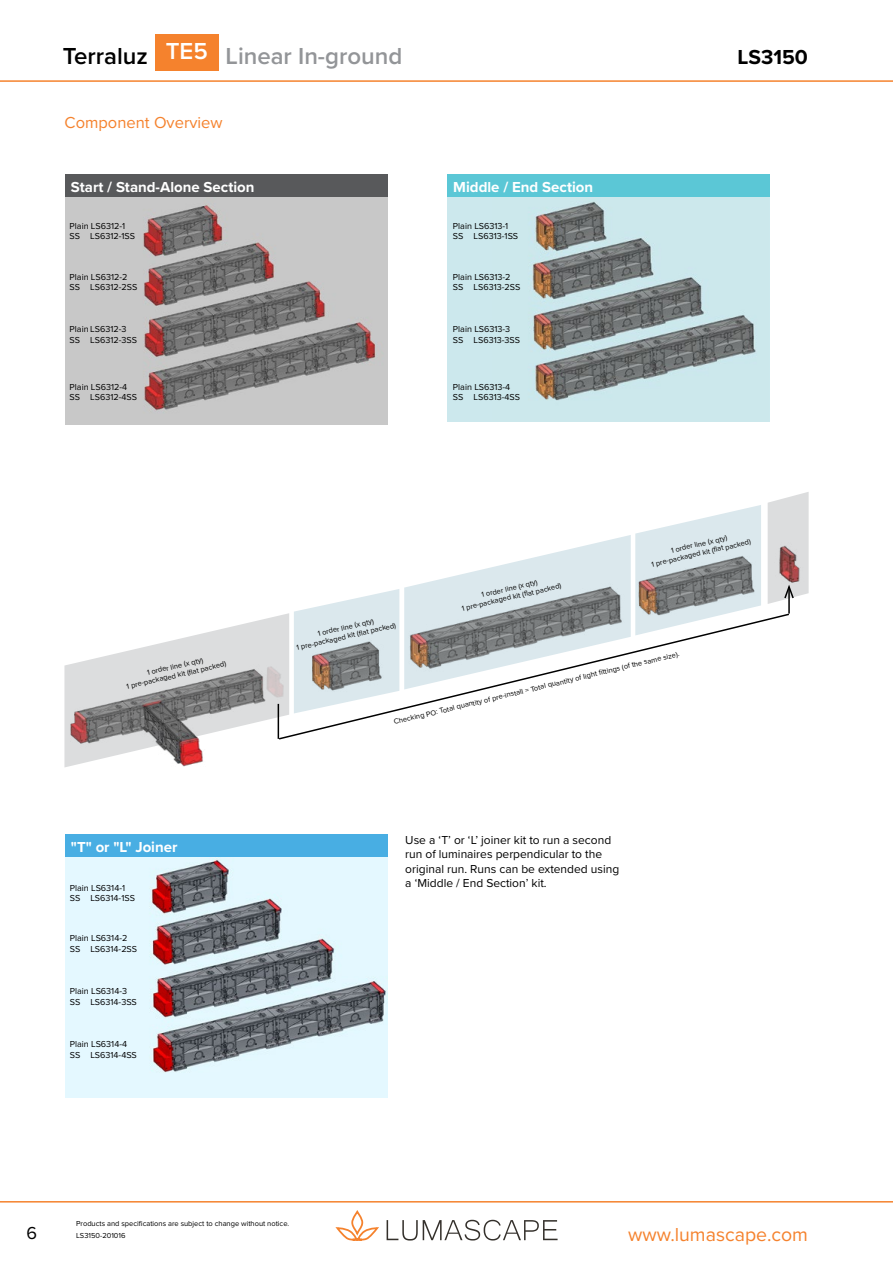
<style>
.page{position:relative;width:893px;height:1263px;background:#fff}
.page>*{position:absolute;margin:0;border:0;box-sizing:border-box;transform-origin:0 0}
.t1{font:600 24px "Proxima Nova";color:#939598}
.t2{font:700 21px "Proxima Nova";color:#000}
.t3{font:19.5px "Proxima Nova";color:#f5822d}
.t4{font:18px "Proxima Nova";color:#000}
.t5{font:16.5px "Proxima Nova";color:#f5822d}
.t6{font:700 15px "Proxima Nova";color:#fff}
.t7{font:12px/14.4px "Proxima Nova";color:#000}
.t8{font:9px/10.8px "Proxima Nova";color:#000}
.t9{font:7.5px/9px "Proxima Nova";color:#000;text-align:center}
.s1{color:#000}
</style>
<div class="page">
<hr style="left:0;top:80px;width:893px;height:2px;background:#f5822d">
<hr style="left:0;top:1201px;width:893px;height:1px;background:#f5822d">
<svg style="left:335px;top:1210px;width:44px;height:31px"></svg>
<svg style="left:387px;top:1220px;width:171px;height:20px"></svg>
<img style="left:65px;top:858px;width:322px;height:239px">
<div style="left:65px;top:834px;width:322px;height:23px;background:#48aee3"></div>
<div style="left:65px;top:174px;width:322px;height:23px;background:#58595b"></div>
<div style="left:447px;top:174px;width:323px;height:23px;background:#5bc7d6"></div>
<div style="left:65px;top:197px;width:322px;height:228px;background:#c8c8c8"></div>
<img style="left:143px;top:205px;width:233px;height:206px">
<div style="left:447px;top:197px;width:323px;height:224px;background:#cce8ed"></div>
<img style="left:532px;top:201px;width:224px;height:200px">
<svg style="left:64px;top:505px;width:697px;height:262px"></svg>
<img style="left:70px;top:660px;width:221px;height:107px">
<img style="left:402px;top:546px;width:227px;height:66px">
<img style="left:636px;top:538px;width:121px;height:74px">
<img style="left:767px;top:542px;width:1px;height:43px">
<svg style="left:277px;top:612px;width:512px;height:129px"></svg>
<hr style="left:788px;top:587px;width:2px;height:27px;background:#000">
<svg style="left:768px;top:492px;width:41px;height:112px;background:#d3cccd"></svg>
<div style="left:155px;top:34px;width:64px;height:36px;background:#f5822d"></div>
<h1 class="t1" style="left:63px;top:38px;width:341px"><span class="s1">Terraluz</span> <sup>TE5</sup> Linear In-ground</h1>
<h2 class="t2" style="left:738px;top:41px;width:72px">LS3150</h2>
<h3 class="t5" style="left:65px;top:110px;width:160px">Component Overview</h3>
<h3 class="t6" style="left:71px;top:176px;width:185px">Start / Stand-Alone Section</h3>
<h3 class="t6" style="left:453px;top:176px;width:141px">Middle / End Section</h3>
<p class="t8" style="left:70px;top:220px;width:67px">Plain LS6312-1<br>SS LS6312-1SS</p>
<p class="t8" style="left:70px;top:271px;width:69px">Plain LS6312-2<br>SS LS6312-2SS</p>
<p class="t8" style="left:70px;top:324px;width:69px">Plain LS6312-3<br>SS LS6312-3SS</p>
<p class="t8" style="left:453px;top:220px;width:67px">Plain LS6313-1<br>SS LS6313-1SS</p>
<p class="t8" style="left:453px;top:271px;width:69px">Plain LS6313-2<br>SS LS6313-2SS</p>
<p class="t8" style="left:453px;top:324px;width:69px">Plain LS6313-3<br>SS LS6313-3SS</p>
<p class="t8" style="left:70px;top:381px;width:69px">Plain LS6312-4<br>SS LS6312-4SS</p>
<p class="t8" style="left:453px;top:381px;width:69px">Plain LS6313-4<br>SS LS6313-4SS</p>
<p class="t9" style="left:459px;top:595px;width:103px;rotate:-13deg">1 order line (x qty)<br>1 pre-packaged kit (fl at packed)</p>
<p class="t9" style="left:648px;top:551px;width:103px;rotate:-13deg">1 order line (x qty)<br>1 pre-packaged kit (fl at packed)</p>
<p class="t9" style="left:294px;top:634px;width:103px;rotate:-13deg">1 order line (x qty)<br>1 pre-packaged kit (fl at packed)</p>
<p class="t9" style="left:124px;top:673px;width:103px;rotate:-13deg">1 order line (x qty)<br>1 pre-packaged kit (fl at packed)</p>
<p class="t9" style="left:393px;top:716px;width:295px;rotate:-13deg">Checking PO: Total quantity of pre-install = Total quantity of light fi ttings (of the same size).</p>
<h3 class="t6" style="left:71px;top:835px;width:108px">"T" or "L" Joiner</h3>
<h3 class="t7" style="left:405px;top:832px;width:215px">Use a ‘T’ or ‘L’ joiner kit to run a second run of luminaires perpendicular to the original run. Runs can be extended using a ‘Middle / End Section’ kit.</h3>
<p class="t8" style="left:70px;top:882px;width:67px">Plain LS6314-1<br>SS LS6314-1SS</p>
<p class="t8" style="left:70px;top:932px;width:69px">Plain LS6314-2<br>SS LS6314-2SS</p>
<p class="t8" style="left:70px;top:985px;width:69px">Plain LS6314-3<br>SS LS6314-3SS</p>
<p class="t8" style="left:70px;top:1038px;width:69px">Plain LS6314-4<br>SS LS6314-4SS</p>
<h3 class="t4" style="left:27px;top:1220px;width:12px">6</h3>
<p class="t9" style="left:76px;top:1217px;width:215px;line-height:11.9px;text-align:left">Products and specifications are subject to change without notice.<br>LS3150-201016</p>
<h3 class="t3" style="left:628px;top:1219px;width:181px">www.lumascape.com</h3>
</div>
